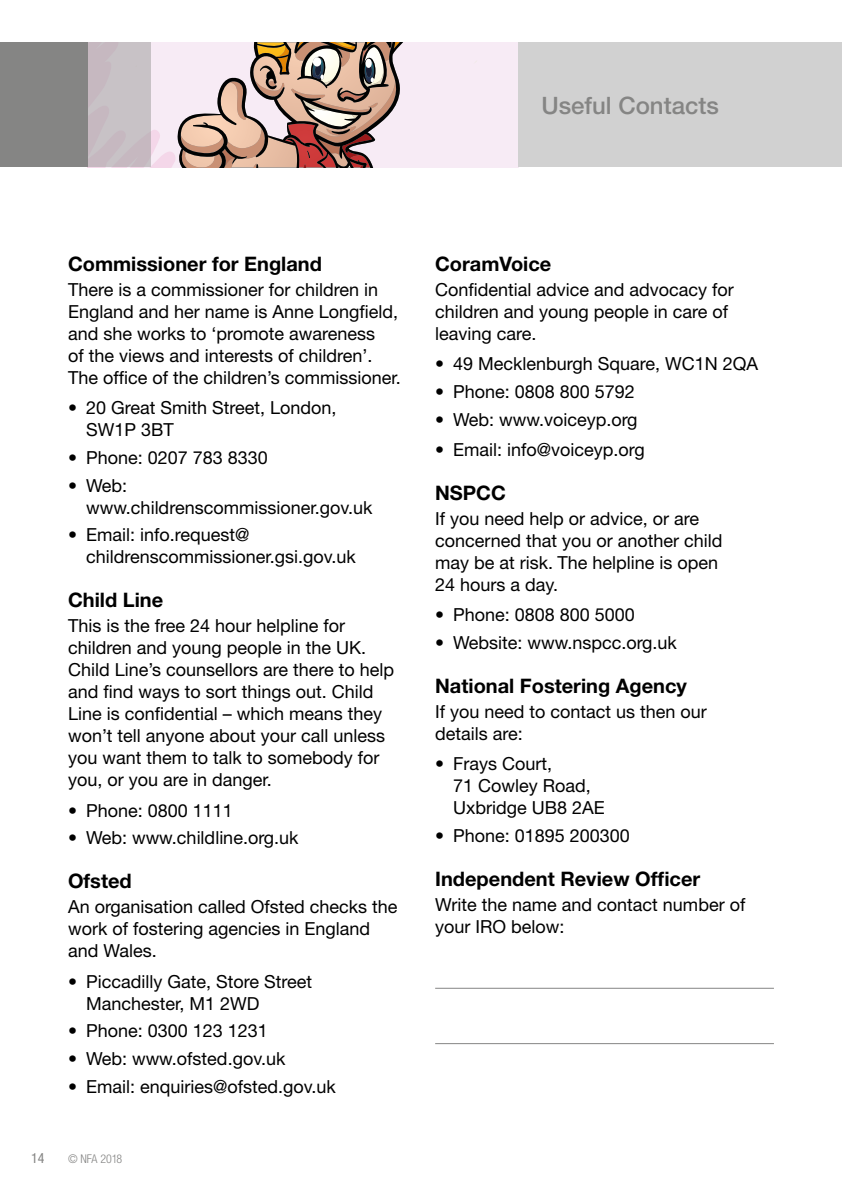
<style>
.page{position:relative;width:842px;height:1191px;background:#fff}
.page>*{position:absolute;margin:0;border:0;box-sizing:border-box;transform-origin:0 0}
.t1{font:500 24px "Helvetica Neue";color:#858584}
.t2{font:700 20px "Helvetica Neue";color:#000}
.t3{font:18px/22px "Helvetica Neue";color:#000}
.t4{font:condensed 14px "Helvetica Neue";color:#858584}
.t5{font:300 condensed 12px "Helvetica Neue";letter-spacing:-.02em;color:#858584}
</style>
<div class="page">
<div style="left:420px;top:43px;width:34px;height:124px;background:#f7ebf5"></div>
<div style="left:454px;top:43px;width:65px;height:124px;background:#f7ebf5"></div>
<svg style="left:150px;top:43px;width:270px;height:124px;background:#c5aba4"></svg>
<div style="left:519px;top:43px;width:323px;height:124px;background:#d1d1d1"></div>
<div style="left:88px;top:43px;width:62px;height:124px;background:#c8c2c6"></div>
<div style="left:0;top:43px;width:88px;height:124px;background:#858584"></div>
<hr style="left:435px;top:988px;width:339px;height:1px;background:#858584">
<hr style="left:435px;top:1043px;width:339px;height:1px;background:#858584">
<hr style="left:841px;top:43px;width:1px;height:124px;background:#858584">
<h1 class="t1" style="left:541px;top:91px;width:179px">Useful Contacts</h1>
<p class="t2" style="left:68px;top:251px;width:255px">Commissioner for England</p>
<p class="t3" style="left:68px;top:278px;width:334px">There is a commissioner for children in England and her name is Anne Longfield, and she works to ‘promote awareness<br>of the views and interests of children’.<br>The office of the children’s commissioner.</p>
<p class="t3" style="left:86px;top:396px;width:252px;text-indent:-18px">• 20 Great Smith Street, London,<br>SW1P 3BT</p>
<p class="t3" style="left:68px;top:446px;width:201px">• Phone: 0207 783 8330</p>
<p class="t3" style="left:86px;top:474px;width:288px;text-indent:-18px">• Web: www.childrenscommissioner.gov.uk</p>
<p class="t3" style="left:86px;top:523px;width:271px;text-indent:-18px">• Email: info.request@ childrenscommissioner.gsi.gov.uk</p>
<p class="t2" style="left:68px;top:587px;width:97px">Child Line</p>
<p class="t3" style="left:68px;top:614px;width:328px">This is the free 24 hour helpline for children and young people in the UK.<br>Child Line’s counsellors are there to help and find ways to sort things out. Child Line is confidential – which means they won’t tell anyone about your call unless you want them to talk to somebody for you, or you are in danger.</p>
<p class="t3" style="left:68px;top:799px;width:166px">• Phone: 0800 1111</p>
<p class="t3" style="left:68px;top:826px;width:232px">• Web: www.childline.org.uk</p>
<p class="t2" style="left:68px;top:868px;width:65px">Ofsted</p>
<p class="t3" style="left:68px;top:895px;width:331px">An organisation called Ofsted checks the work of fostering agencies in England and Wales.</p>
<p class="t3" style="left:86px;top:969px;width:228px;text-indent:-18px">• Piccadilly Gate, Store Street<br>Manchester, M1 2WD</p>
<p class="t3" style="left:68px;top:1019px;width:201px">• Phone: 0300 123 1231</p>
<p class="t3" style="left:68px;top:1047px;width:219px">• Web: www.ofsted.gov.uk</p>
<p class="t3" style="left:68px;top:1074px;width:269px">• Email: enquiries@ofsted.gov.uk</p>
<p class="t4" style="left:31px;top:1149px;width:15px">14</p>
<p class="t5" style="left:68px;top:1151px;width:56px">© NFA 2018</p>
<p class="t2" style="left:435px;top:251px;width:118px">CoramVoice</p>
<p class="t3" style="left:435px;top:278px;width:300px">Confidential advice and advocacy for children and young people in care of leaving care.</p>
<p class="t3" style="left:435px;top:352px;width:324px">• 49 Mecklenburgh Square, WC1N 2QA</p>
<p class="t3" style="left:435px;top:380px;width:201px">• Phone: 0808 800 5792</p>
<p class="t3" style="left:435px;top:408px;width:204px">• Web: www.voiceyp.org</p>
<p class="t3" style="left:435px;top:438px;width:211px">• Email: info@voiceyp.org</p>
<p class="t2" style="left:435px;top:480px;width:72px">NSPCC</p>
<p class="t3" style="left:435px;top:507px;width:289px">If you need help or advice, or are concerned that you or another child may be at risk. The helpline is open<br>24 hours a day.</p>
<p class="t3" style="left:435px;top:603px;width:201px">• Phone: 0808 800 5000</p>
<p class="t3" style="left:435px;top:631px;width:243px">• Website: www.nspcc.org.uk</p>
<p class="t2" style="left:435px;top:673px;width:253px">National Fostering Agency</p>
<p class="t3" style="left:435px;top:700px;width:273px">If you need to contact us then our details are:</p>
<p class="t3" style="left:453px;top:752px;width:153px;text-indent:-18px">• Frays Court,<br>71 Cowley Road,<br>Uxbridge UB8 2AE</p>
<p class="t3" style="left:435px;top:824px;width:196px">• Phone: 01895 200300</p>
<p class="t2" style="left:435px;top:866px;width:267px">Independent Review Officer</p>
<p class="t3" style="left:435px;top:893px;width:312px">Write the name and contact number of your IRO below:</p>
</div>
